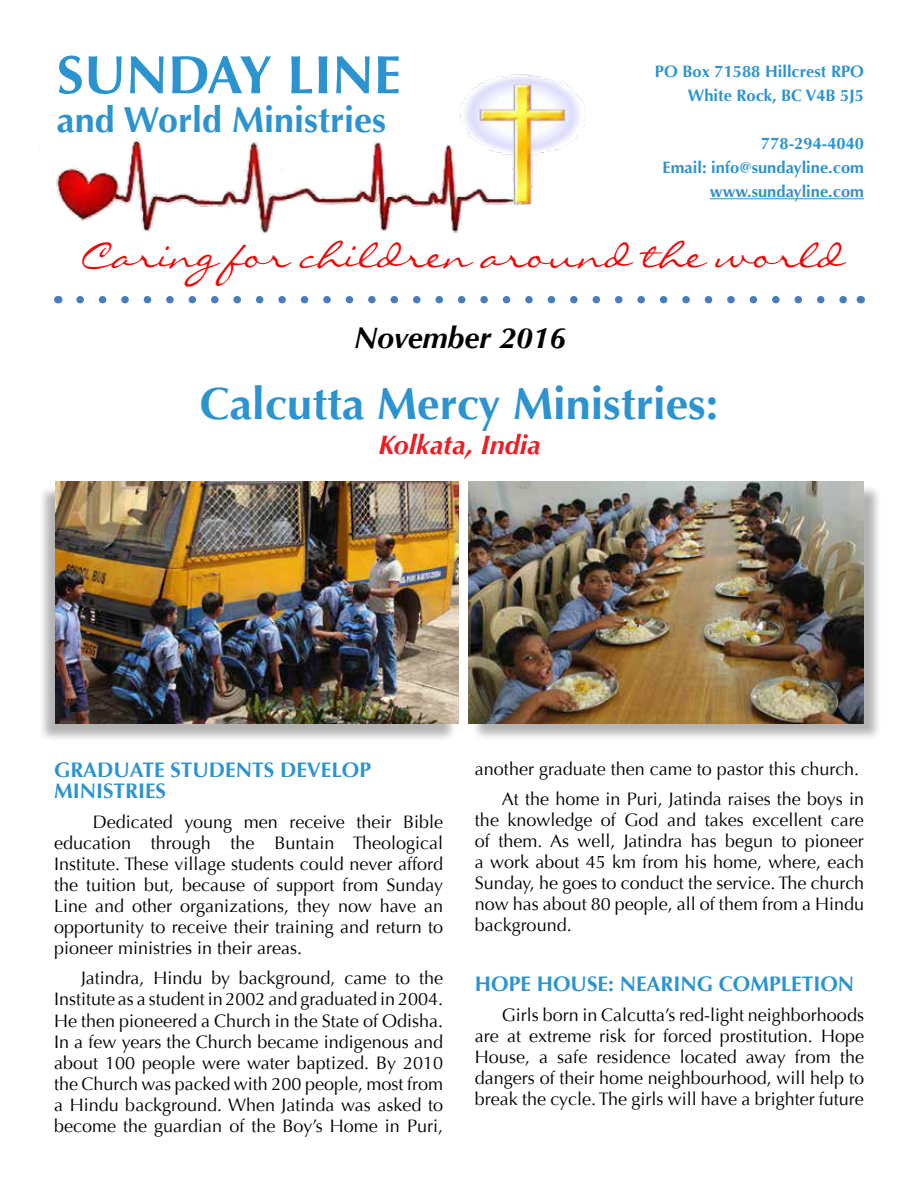
<style>
.page{position:relative;width:918px;height:1188px;background:#fff}
.page>*{position:absolute;margin:0;border:0;box-sizing:border-box;transform-origin:0 0}
.t1{font:700 54px "Optima";color:#2c93d1}
.t2{font:700 45px "Optima";color:#2c93d1}
.t3{font:36px "Liorah BT";color:#ee0808}
.t4{font:700 36px "Optima";color:#2c93d1}
.t5{font:italic 700 30px "Optima";color:#000}
.t6{font:italic 700 27px "Optima";color:#ed1d24}
.t7{font:700 21px/21px "Optima";color:#2c93d1}
.t8{font:18px/21px "Optima";color:#000;text-align:justify}
.t9{font:700 16.5px/24px "Optima";color:#2c93d1;text-align:right}
</style>
<div class="page">
<hr style="left:710px;top:198px;width:154px;height:1px;background:#2c93d1">
<svg style="left:80px;top:296px;width:767px;height:7px"></svg>
<div style="left:38px;top:485px;width:419px;height:258px;background:#000;opacity:.3"></div>
<img style="left:55px;top:482px;width:403px;height:241px">
<div style="left:471px;top:484px;width:411px;height:258px;background:#000;opacity:.3"></div>
<img style="left:469px;top:482px;width:395px;height:241px">
<img style="left:39px;top:74px;width:547px;height:160px">
<h1 class="t1" style="left:57px;top:43px;width:346px">SUNDAY LINE</h1>
<h3 class="t4" style="left:57px;top:99px;width:331px">and World Ministries</h3>
<p class="t9" style="left:655px;top:60px;width:211px">PO Box 71588 Hillcrest RPO<br>White Rock, BC V4B 5J5</p>
<p class="t9" style="left:663px;top:132px;width:203px">778-294-4040<br>Email: info@sundayline.com www.sundayline.com</p>
<h3 class="t3" style="left:82px;top:233px;width:764px">Caring for children around the world</h3>
<h3 class="t5" style="left:354px;top:320px;width:214px">November 2016</h3>
<h2 class="t2" style="left:200px;top:378px;width:520px">Calcutta Mercy Ministries:</h2>
<h3 class="t6" style="left:378px;top:429px;width:164px">Kolkata, India</h3>
<p class="t7" style="left:54px;top:760px;width:319px">GRADUATE STUDENTS DEVELOP<br>MINISTRIES</p>
<p class="t8" style="left:54px;top:812px;width:391px;text-indent:39px">Dedicated young men receive their Bible education through the Buntain Theological Institute. These village students could never afford the tuition but, because of support from Sunday Line and other organizations, they now have an opportunity to receive their training and return to pioneer ministries in their areas.</p>
<p class="t8" style="left:54px;top:968px;width:391px;text-indent:27px">Jatindra, Hindu by background, came to the Institute as a student in 2002 and graduated in 2004.<br>He then pioneered a Church in the State of Odisha.<br>In a few years the Church became indigenous and about 100 people were water baptized. By 2010 the Church was packed with 200 people, most from a Hindu background. When Jatinda was asked to become the guardian of the Boy’s Home in Puri,</p>
<p class="t8" style="left:475px;top:754px;width:391px;line-height:30px;text-align:right">another graduate then came to pastor this church.<br>At the home in Puri, Jatinda raises the boys in</p>
<p class="t8" style="left:475px;top:809px;width:391px">the knowledge of God and takes excellent care of them. As well, Jatindra has begun to pioneer a work about 45 km from his home, where, each Sunday, he goes to conduct the service. The church now has about 80 people, all of them from a Hindu background.</p>
<p class="t7" style="left:475px;top:973px;width:381px">HOPE HOUSE: NEARING COMPLETION</p>
<p class="t8" style="left:475px;top:1004px;width:391px;text-indent:27px">Girls born in Calcutta’s red-light neighborhoods are at extreme risk for forced prostitution. Hope House, a safe residence located away from the dangers of their home neighbourhood, will help to break the cycle. The girls will have a brighter future</p>
</div>
